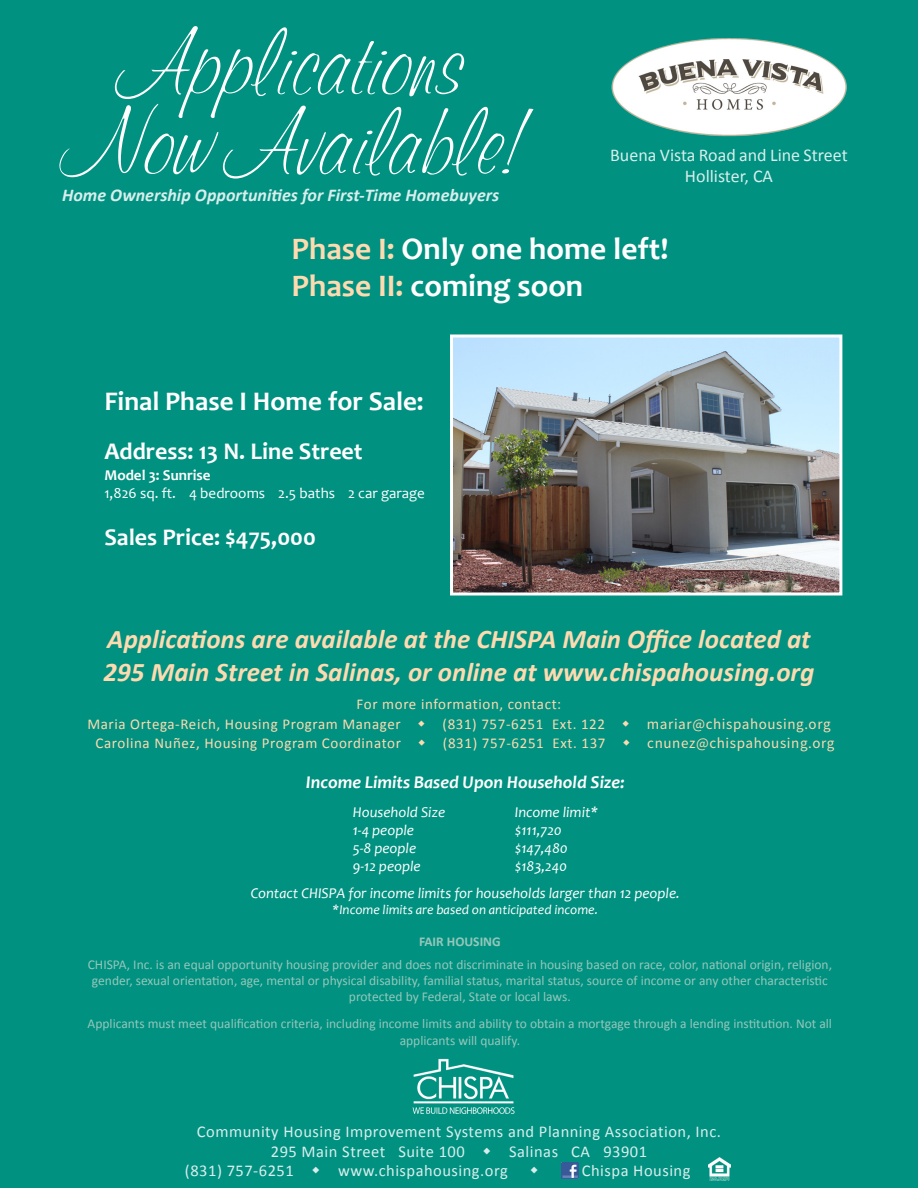
<style>
.page{position:relative;width:918px;height:1188px;background:#009180}
.page>*{position:absolute;margin:0;border:0;box-sizing:border-box;transform-origin:0 0}
.t1{font:italic 93px/79.5px "Murray Hill";color:#fff;text-align:center}
.t2{font:700 31.5px/37.8px "Candara";color:#fff}
.t3{font:italic 700 27px/32.4px "Calibri";color:#fedab0}
.t4{font:700 27px "Candara";color:#fff}
.t5{font:700 24px "Candara";color:#fff}
.t6{font:italic 700 18px "Calibri";color:#d8eeed}
.t7{font:18px/21.6px "Calibri";color:#d8eeed;text-align:center}
.t8{font:italic 700 18px "Candara";color:#fff}
.t9{font:16.5px/19.8px "Calibri";letter-spacing:.03em;color:#d8eeed}
.t10{font:15px/19.5px "Calibri";letter-spacing:.04em;color:#fedab0}
.t11{font:italic 15px/27px "Candara";color:#fff}
.t12{font:15px "Source Sans Pro";letter-spacing:.04em;color:#fedab0}
.t13{font:15px "Candara";color:#fff}
.t14{font:700 15px "Candara";color:#fff}
.t15{font:13.5px/16.2px "Calibri";color:#95c7bb;text-align:center}
.t16{font:italic 13.5px "Candara";color:#fff}
.t17{font:700 13.5px "Calibri";color:#95c7bb}
.s1{color:#fedab0}
</style>
<div class="page">
<img style="left:412px;top:1058px;width:103px;height:56px">
<img style="left:611px;top:38px;width:236px;height:99px">
<img style="left:454px;top:338px;width:384px;height:254px">
<div style="left:450px;top:334px;width:392px;height:262px;border:3px solid #fff"></div>
<img style="left:562px;top:1163px;width:16px;height:16px">
<img style="left:709px;top:1158px;width:21px;height:22px">
<h1 class="t1" style="left:57px;top:27px;width:501px">Applications<br>NowAvailable!</h1>
<h3 class="t6" style="left:62px;top:184px;width:439px">Home Ownership Opportunities for First-Time Homebuyers</h3>
<h3 class="t7" style="left:610px;top:144px;width:239px">Buena Vista Road and Line Street<br>Hollister, CA</h3>
<h2 class="t2" style="left:292px;top:229px;width:378px"><span class="s1">Phase I:</span> Only one home left!<br><span class="s1">Phase II:</span> coming soon</h2>
<h3 class="t4" style="left:104px;top:385px;width:321px">Final Phase I Home for Sale:</h3>
<h3 class="t5" style="left:104px;top:436px;width:260px">Address: 13 N. Line Street</h3>
<p class="t14" style="left:104px;top:466px;width:108px">Model 3: Sunrise</p>
<p class="t13" style="left:104px;top:484px;width:322px">1,826 sq. ft. 4 bedrooms 2.5 baths 2 car garage</p>
<h3 class="t5" style="left:104px;top:522px;width:213px">Sales Price: $475,000</h3>
<h3 class="t3" style="left:104px;top:623px;width:712px">Applications are available at the CHISPA Main Office located at<br>295 Main Street in Salinas, or online at www.chispahousing.org</h3>
<p class="t10" style="left:87px;top:694px;width:475px;text-indent:269px">For more information, contact:<br>Maria Ortega-Reich, Housing Program Manager</p>
<p class="t10" style="left:443px;top:714px;width:164px">(831) 757-6251 Ext. 122</p>
<p class="t12" style="left:647px;top:714px;width:185px">mariar@chispahousing.org</p>
<p class="t10" style="left:96px;top:733px;width:307px">Carolina Nuñez, Housing Program Coordinator</p>
<p class="t10" style="left:443px;top:733px;width:164px">(831) 757-6251 Ext. 137</p>
<p class="t12" style="left:647px;top:734px;width:189px">cnunez@chispahousing.org</p>
<h3 class="t8" style="left:306px;top:771px;width:320px">Income Limits Based Upon Household Size:</h3>
<p class="t11" style="left:353px;top:798px;width:94px">Household Size</p>
<p class="t11" style="left:515px;top:798px;width:85px">Income limit*</p>
<p class="t11" style="left:353px;top:816px;width:63px">1-4 people</p>
<p class="t11" style="left:515px;top:816px;width:49px">$111,720</p>
<p class="t11" style="left:353px;top:834px;width:65px">5-8 people</p>
<p class="t11" style="left:515px;top:834px;width:55px">$147,480</p>
<p class="t11" style="left:353px;top:852px;width:69px">9-12 people</p>
<p class="t11" style="left:251px;top:852px;width:431px;text-indent:264px">$183,240<br>Contact CHISPA for income limits for households larger than 12 people.</p>
<p class="t16" style="left:333px;top:901px;width:267px">*Income limits are based on anticipated income.</p>
<p class="t17" style="left:419px;top:932px;width:83px">FAIR HOUSING</p>
<p class="t15" style="left:88px;top:956px;width:746px">CHISPA, Inc. is an equal opportunity housing provider and does not discriminate in housing based on race, color, national origin, religion, gender, sexual orientation, age, mental or physical disability, familial status, marital status, source of income or any other characteristic protected by Federal, State or local laws.</p>
<p class="t15" style="left:88px;top:1016px;width:746px">Applicants must meet qualification criteria, including income limits and ability to obtain a mortgage through a lending institution. Not all applicants will qualify.</p>
<p class="t9" style="left:271px;top:1121px;width:452px;text-indent:-74px">Community Housing Improvement Systems and Planning Association, Inc.<br>295 Main Street Suite 100</p>
<p class="t9" style="left:509px;top:1141px;width:140px">Salinas CA 93901</p>
<p class="t9" style="left:185px;top:1161px;width:110px">(831) 757-6251</p>
<p class="t9" style="left:338px;top:1161px;width:171px">www.chispahousing.org</p>
<p class="t9" style="left:582px;top:1161px;width:110px">Chispa Housing</p>
</div>
